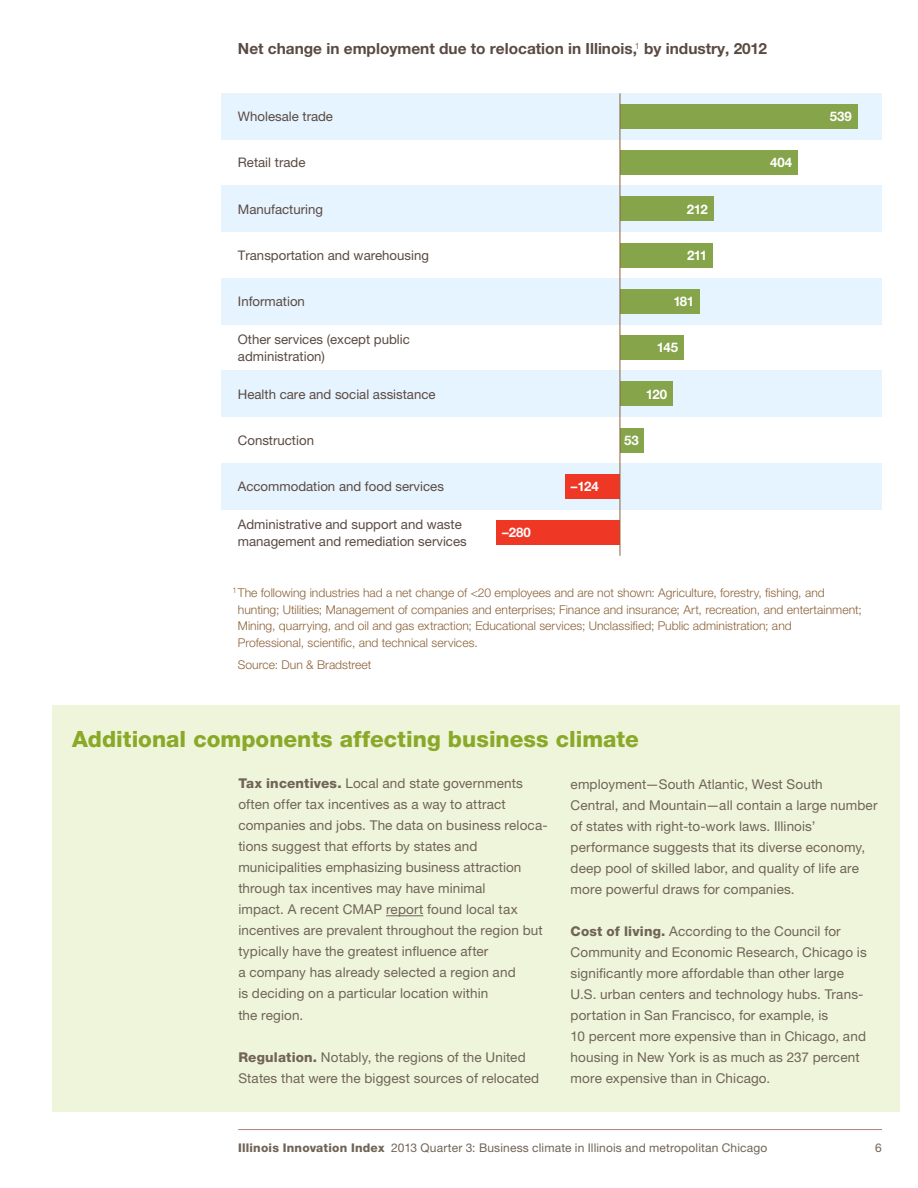
<style>
.page{position:relative;width:918px;height:1188px;background:#fff}
.page>*{position:absolute;margin:0;border:0;box-sizing:border-box;transform-origin:0 0}
.t1{font:800 22.5px "Helvetica Neue LT Std";color:#8aa928}
.t2{font:700 15.45px "Helvetica Neue LT Std";color:#5a4a42}
.t3{font:13.5px/21px "Helvetica Neue LT Std";letter-spacing:.01em;color:#706457}
.t4{font:13.2px/16.5px "Helvetica Neue LT Std";color:#5a4a42}
.t5{font:700 13.2px "Helvetica Neue LT Std";color:#fff}
.t6{font:300 12.15px/16.5px "Helvetica Neue LT Std";color:#8c6239}
.t7{font:12px "Helvetica Neue LT Std";letter-spacing:.015em;color:#706457}
.s1{font-weight:800}
</style>
<div class="page">
<hr style="left:238px;top:1129px;width:644px;height:1px;background:#af8273">
<div style="left:221px;top:93px;width:661px;height:47px;background:#e6f4ff"></div>
<div style="left:221px;top:186px;width:661px;height:46px;background:#e6f4ff"></div>
<div style="left:221px;top:278px;width:661px;height:47px;background:#e6f4ff"></div>
<div style="left:221px;top:371px;width:661px;height:46px;background:#e6f4ff"></div>
<div style="left:221px;top:463px;width:661px;height:47px;background:#e6f4ff"></div>
<div style="left:620px;top:104px;width:237px;height:25px;background:#86a44a"></div>
<div style="left:620px;top:151px;width:178px;height:24px;background:#86a44a"></div>
<div style="left:620px;top:197px;width:93px;height:24px;background:#86a44a"></div>
<div style="left:620px;top:243px;width:93px;height:24px;background:#86a44a"></div>
<div style="left:620px;top:289px;width:80px;height:25px;background:#86a44a"></div>
<div style="left:620px;top:428px;width:23px;height:24px;background:#86a44a"></div>
<div style="left:565px;top:474px;width:55px;height:25px;background:#ee3725"></div>
<div style="left:497px;top:521px;width:123px;height:24px;background:#ee3725"></div>
<div style="left:620px;top:336px;width:64px;height:24px;background:#86a44a"></div>
<div style="left:620px;top:382px;width:53px;height:24px;background:#86a44a"></div>
<hr style="left:620px;top:93px;width:1px;height:463px;background:#8c6239">
<div style="left:52px;top:705px;width:848px;height:406px;background:#eff5db"></div>
<hr style="left:386px;top:915px;width:37px;height:1px;background:#706457">
<p class="t2" style="left:238px;top:39px;width:531px">Net change in employment due to relocation in Illinois,<sup>1</sup> by industry, 2012</p>
<p class="t4" style="left:238px;top:108px;width:97px">Wholesale trade</p>
<p class="t5" style="left:830px;top:108px;width:24px">539</p>
<p class="t4" style="left:238px;top:154px;width:69px">Retail trade</p>
<p class="t5" style="left:770px;top:155px;width:24px">404</p>
<p class="t4" style="left:238px;top:200px;width:87px">Manufacturing</p>
<p class="t5" style="left:687px;top:201px;width:22px">212</p>
<p class="t4" style="left:238px;top:247px;width:193px">Transportation and warehousing</p>
<p class="t5" style="left:687px;top:247px;width:22px">211</p>
<p class="t4" style="left:238px;top:293px;width:69px">Information</p>
<p class="t5" style="left:673px;top:293px;width:22px">181</p>
<p class="t4" style="left:238px;top:331px;width:174px">Other services (except public administration)</p>
<p class="t5" style="left:657px;top:340px;width:23px">145</p>
<p class="t4" style="left:238px;top:385px;width:199px">Health care and social assistance</p>
<p class="t5" style="left:646px;top:386px;width:23px">120</p>
<p class="t4" style="left:238px;top:432px;width:78px">Construction</p>
<p class="t5" style="left:624px;top:432px;width:16px">53</p>
<p class="t4" style="left:238px;top:478px;width:208px">Accommodation and food services</p>
<p class="t5" style="left:571px;top:478px;width:30px">–124</p>
<p class="t4" style="left:238px;top:516px;width:230px">Administrative and support and waste management and remediation services</p>
<p class="t5" style="left:502px;top:524px;width:30px">–280</p>
<p class="t6" style="left:238px;top:585px;width:625px;text-indent:-6px"><sup>1</sup> The following industries had a net change of &lt;20 employees and are not shown: Agriculture, forestry, fishing, and hunting; Utilities; Management of companies and enterprises; Finance and insurance; Art, recreation, and entertainment; Mining, quarrying, and oil and gas extraction; Educational services; Unclassified; Public administration; and<br>Professional, scientific, and technical services.</p>
<p class="t6" style="left:238px;top:656px;width:135px">Source: Dun &amp; Bradstreet</p>
<h1 class="t1" style="left:72px;top:725px;width:568px">Additional components affecting business climate</h1>
<p class="t3" style="left:238px;top:773px;width:311px"><span class="s1">Tax incentives.</span> Local and state governments often offer tax incentives as a way to attract companies and jobs. The data on business reloca&shy;tions suggest that efforts by states and municipalities emphasizing business attraction through tax incentives may have minimal<br>impact. A recent CMAP report found local tax incentives are prevalent throughout the region but typically have the greatest influence after<br>a company has already selected a region and<br>is deciding on a particular location within<br>the region.</p>
<p class="t3" style="left:238px;top:1046px;width:302px"><span class="s1">Regulation.</span> Notably, the regions of the United<br>States that were the biggest sources of relocated</p>
<p class="t3" style="left:571px;top:773px;width:308px">employment—South Atlantic, West South<br>Central, and Mountain—all contain a large number of states with right-to-work laws. Illinois’ performance suggests that its diverse economy, deep pool of skilled labor, and quality of life are more powerful draws for companies.</p>
<p class="t3" style="left:571px;top:920px;width:298px"><span class="s1">Cost of living.</span> According to the Council for Community and Economic Research, Chicago is significantly more affordable than other large U.S. urban centers and technology hubs. Trans&shy;portation in San Francisco, for example, is<br>10 percent more expensive than in Chicago, and housing in New York is as much as 237 percent more expensive than in Chicago.</p>
<p class="t7" style="left:238px;top:1140px;width:531px"><span class="s1">Illinois Innovation Index</span> 2013 Quarter 3: Business climate in Illinois and metropolitan Chicago</p>
<p class="t7" style="left:875px;top:1140px;width:8px">6</p>
</div>
